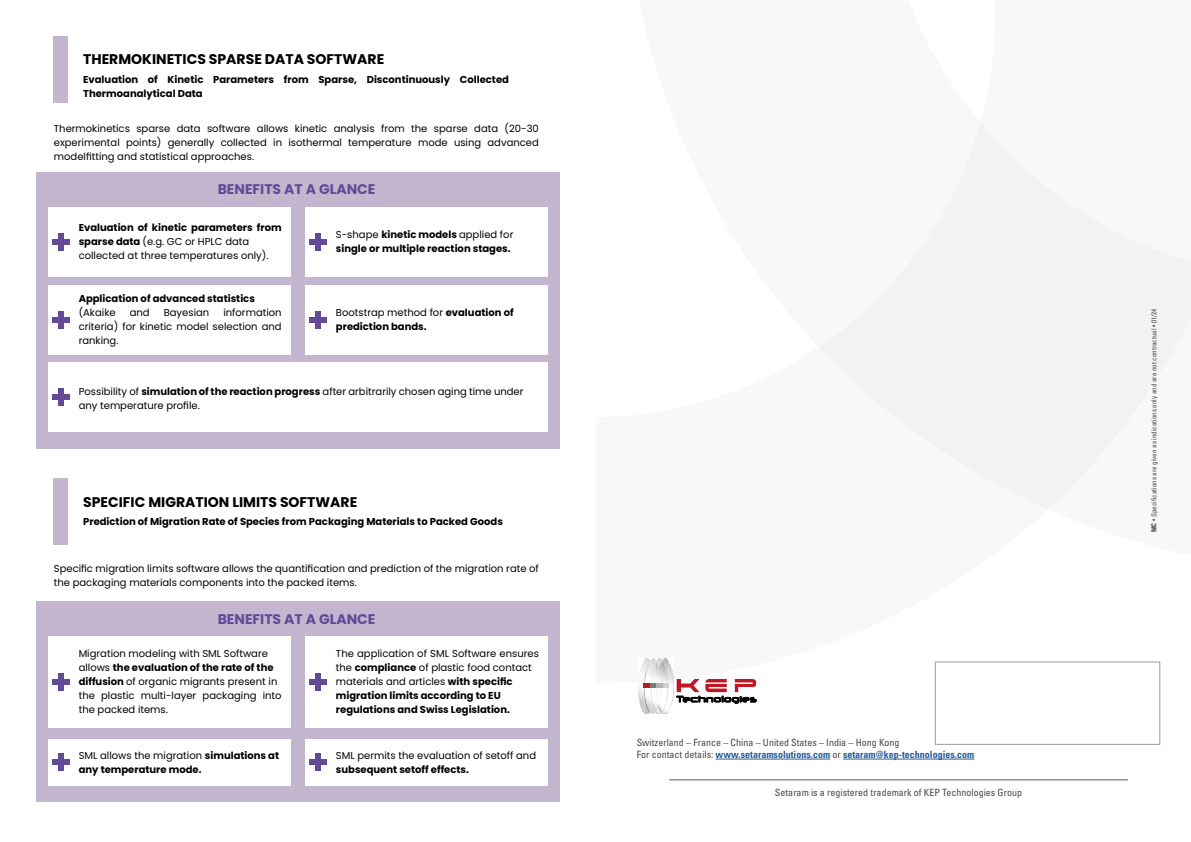
<style>
.page{position:relative;width:1191px;height:842px;background:#fff}
.page>*{position:absolute;margin:0;border:0;box-sizing:border-box;transform-origin:0 0}
.t1{font:700 14px "Poppins";color:#000}
.t2{font:700 14px "Poppins";color:#624a97}
.t3{font:10px/14px "Poppins";color:#000}
.t4{font:700 10px/14px "Poppins";color:#000}
.t5{font:condensed 10px "Univers";color:#4a4a49}
.t6{font:700 condensed 10px "Univers LT Std";color:#275b9b}
.t7{font:condensed 7px "Univers";color:#4a4a49}
.s1{font-weight:700}
.s2{font-weight:400}
.s3{font-family:"Univers";font-weight:400;color:#4a4a49}
.s4{font-family:"Univers LT Std";font-weight:700}
</style>
<div class="page">
<div style="left:819px;top:123px;width:372px;height:386px;background:#f2f2f2"></div>
<div style="left:36px;top:172px;width:523px;height:277px;background:#c4b6ce"></div>
<div style="left:36px;top:601px;width:523px;height:200px;background:#c4b6ce"></div>
<div style="left:48px;top:208px;width:242px;height:69px;background:#fff"></div>
<div style="left:48px;top:637px;width:242px;height:91px;background:#fff"></div>
<div style="left:305px;top:208px;width:242px;height:69px;background:#fff"></div>
<div style="left:305px;top:637px;width:242px;height:91px;background:#fff"></div>
<div style="left:58px;top:234px;width:6px;height:17px;background:#624a97"></div>
<div style="left:52px;top:240px;width:18px;height:5px;background:#624a97"></div>
<div style="left:58px;top:674px;width:6px;height:17px;background:#624a97"></div>
<div style="left:52px;top:680px;width:18px;height:5px;background:#624a97"></div>
<div style="left:316px;top:234px;width:5px;height:17px;background:#624a97"></div>
<div style="left:310px;top:240px;width:17px;height:5px;background:#624a97"></div>
<div style="left:316px;top:674px;width:5px;height:17px;background:#624a97"></div>
<div style="left:310px;top:680px;width:17px;height:5px;background:#624a97"></div>
<div style="left:48px;top:285px;width:242px;height:69px;background:#fff"></div>
<div style="left:305px;top:739px;width:242px;height:47px;background:#fff"></div>
<div style="left:305px;top:285px;width:242px;height:69px;background:#fff"></div>
<div style="left:48px;top:739px;width:242px;height:47px;background:#fff"></div>
<div style="left:58px;top:311px;width:6px;height:17px;background:#624a97"></div>
<div style="left:52px;top:317px;width:18px;height:5px;background:#624a97"></div>
<div style="left:316px;top:753px;width:5px;height:18px;background:#624a97"></div>
<div style="left:310px;top:759px;width:17px;height:6px;background:#624a97"></div>
<div style="left:316px;top:311px;width:5px;height:17px;background:#624a97"></div>
<div style="left:310px;top:317px;width:17px;height:5px;background:#624a97"></div>
<div style="left:58px;top:753px;width:6px;height:18px;background:#624a97"></div>
<div style="left:52px;top:759px;width:18px;height:6px;background:#624a97"></div>
<div style="left:48px;top:363px;width:499px;height:69px;background:#fff"></div>
<div style="left:58px;top:389px;width:6px;height:17px;background:#624a97"></div>
<div style="left:52px;top:394px;width:18px;height:6px;background:#624a97"></div>
<hr style="left:715px;top:759px;width:115px;height:1px;background:#275b9b">
<hr style="left:843px;top:759px;width:131px;height:1px;background:#275b9b">
<hr style="left:669px;top:780px;width:458px;height:1px;background:#624a97">
<svg style="left:638px;top:657px;width:118px;height:57px"></svg>
<div style="left:935px;top:662px;width:225px;height:82px;border:1px solid #9d9d9c"></div>
<div style="left:54px;top:36px;width:14px;height:66px;background:#c4b6ce"></div>
<div style="left:54px;top:479px;width:14px;height:66px;background:#c4b6ce"></div>
<h1 class="t1" style="left:83px;top:51px;width:302px">THERMOKINETICS SPARSE DATA SOFTWARE</h1>
<p class="t4" style="left:83px;top:72px;width:427px">Evaluation of Kinetic Parameters from Sparse, Discontinuously Collected<br>Thermoanalytical Data</p>
<p class="t3" style="left:54px;top:122px;width:486px;text-align:justify">Thermokinetics sparse data software allows kinetic analysis from the sparse data (20-30 experimental points) generally collected in isothermal temperature mode using advanced modelfitting and statistical approaches.</p>
<h1 class="t2" style="left:218px;top:181px;width:159px">BENEFITS AT A GLANCE</h1>
<p class="t3" style="left:79px;top:221px;width:204px"><span class="s1">Evaluation of kinetic parameters from sparse data</span> (e.g. GC or HPLC data collected at three temperatures only).</p>
<p class="t4" style="left:79px;top:292px;width:178px">Application of advanced statistics</p>
<p class="t3" style="left:79px;top:306px;width:38px">(Akaike</p>
<p class="t3" style="left:130px;top:306px;width:21px">and</p>
<p class="t3" style="left:164px;top:306px;width:47px">Bayesian</p>
<p class="t3" style="left:79px;top:306px;width:204px;text-align:justify;text-indent:145px">information criteria) for kinetic model selection and ranking.</p>
<p class="t4" style="left:336px;top:227px;width:179px"><span class="s2">S-shape</span> kinetic models <span class="s2">applied for </span>single or multiple reaction stages.</p>
<p class="t4" style="left:336px;top:305px;width:179px"><span class="s2">Bootstrap method for</span> evaluation of prediction bands.</p>
<p class="t3" style="left:79px;top:384px;width:446px">Possibility of <span class="s1">simulation of the reaction progress</span> after arbitrarily chosen aging time under any temperature profile.</p>
<h1 class="t1" style="left:83px;top:494px;width:276px">SPECIFIC MIGRATION LIMITS SOFTWARE</h1>
<p class="t4" style="left:83px;top:514px;width:421px">Prediction of Migration Rate of Species from Packaging Materials to Packed Goods</p>
<p class="t3" style="left:54px;top:562px;width:486px">Specific migration limits software allows the quantification and prediction of the migration rate of the packaging materials components into the packed items.</p>
<h1 class="t2" style="left:218px;top:610px;width:159px">BENEFITS AT A GLANCE</h1>
<p class="t3" style="left:79px;top:647px;width:204px">Migration modeling with SML Software allows <span class="s1">the evaluation of the rate of the diffusion</span> of organic migrants present in the plastic multi-layer packaging into the packed items.</p>
<p class="t4" style="left:79px;top:749px;width:202px"><span class="s2">SML allows the migration</span> simulations at any temperature mode.</p>
<p class="t4" style="left:336px;top:646px;width:204px"><span class="s2">The application of SML Software ensures the</span> compliance <span class="s2">of plastic food contact materials and articles</span> with specific migration limits according to EU regulations and Swiss Legislation.</p>
<p class="t3" style="left:336px;top:749px;width:202px">SML permits the evaluation of setoff and</p>
<p class="t4" style="left:336px;top:763px;width:134px">subsequent setoff effects.</p>
<p class="t5" style="left:637px;top:736px;width:264px">Switzerland – France – China – United States – India – Hong Kong</p>
<p class="t6" style="left:637px;top:748px;width:339px"><span class="s3">For contact details:</span> www.setaramsolutions.com <span class="s3">or</span> setaram@kep-technologies.com</p>
<p class="t5" style="left:775px;top:786px;width:248px">Setaram is a registered trademark of KEP Technologies Group</p>
<p class="t7" style="left:1149px;top:532px;width:225px;rotate:-90deg"><span class="s4">MC</span> • Specifications are given as indications only and are not contractual • 01/24</p>
</div>
